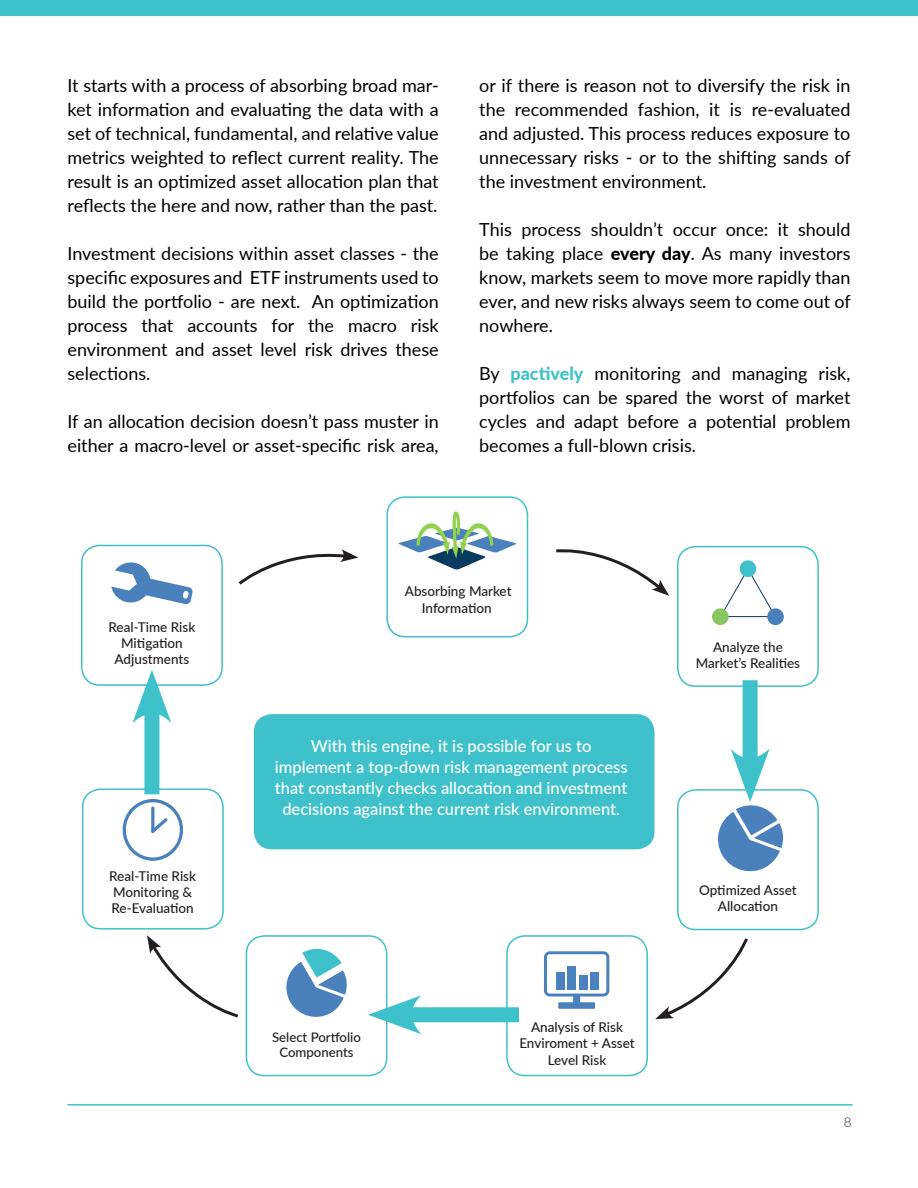
<style>
.page{position:relative;width:918px;height:1188px;background:#fff}
.page>*{position:absolute;margin:0;border:0;box-sizing:border-box;transform-origin:0 0}
.t1{font:18px/24px "Lato";color:#000;text-align:justify}
.t2{font:500 16.5px/21px "Lato";color:#fff;text-align:center}
.t3{font:500 13.5px/16.2px "Lato";color:#231f20;text-align:center}
.t4{font:300 13.5px "Lato";color:#231f20}
.t5{font:500 13.2px "Lato";color:#231f20}
.s1{font-weight:800}
.s2{font-weight:800;color:#3ec1cb}
</style>
<div class="page">
<div style="left:1px;top:0;width:917px;height:16px;background:#3ec1cb"></div>
<hr style="left:68px;top:1104px;width:785px;height:2px;background:#3ec1cb">
<div style="left:254px;top:714px;width:401px;height:135px;background:#3ec1cb;border-radius:18px"></div>
<svg style="left:111px;top:562px;width:82px;height:43px"></svg>
<svg style="left:123px;top:799px;width:60px;height:62px"></svg>
<svg style="left:398px;top:511px;width:118px;height:59px"></svg>
<svg style="left:238px;top:549px;width:120px;height:36px"></svg>
<svg style="left:556px;top:549px;width:113px;height:47px"></svg>
<svg style="left:655px;top:938px;width:93px;height:81px"></svg>
<svg style="left:147px;top:935px;width:91px;height:83px"></svg>
<div style="left:81px;top:545px;width:142px;height:141px;border:2px solid #3ec1cb;border-radius:18px"></div>
<div style="left:82px;top:788px;width:142px;height:142px;border:2px solid #3ec1cb;border-radius:18px"></div>
<div style="left:386px;top:496px;width:142px;height:141px;border:2px solid #3ec1cb;border-radius:18px"></div>
<svg style="left:724px;top:567px;width:48px;height:51px"></svg>
<div style="left:712px;top:608px;width:17px;height:17px;background:#87c762;border-radius:50%"></div>
<div style="left:740px;top:560px;width:16px;height:17px;background:#3ec1cb;border-radius:50%"></div>
<div style="left:767px;top:608px;width:17px;height:17px;background:#4a81bd;border-radius:50%"></div>
<div style="left:677px;top:546px;width:142px;height:141px;border:2px solid #3ec1cb;border-radius:18px"></div>
<div style="left:677px;top:789px;width:142px;height:141px;border:2px solid #3ec1cb;border-radius:18px"></div>
<svg style="left:544px;top:951px;width:65px;height:58px"></svg>
<div style="left:556px;top:972px;width:9px;height:18px;background:#4a81be"></div>
<div style="left:590px;top:972px;width:9px;height:18px;background:#4a81be"></div>
<div style="left:567px;top:966px;width:9px;height:24px;background:#4a81be"></div>
<div style="left:579px;top:975px;width:9px;height:15px;background:#4a81be"></div>
<div style="left:506px;top:935px;width:142px;height:141px;border:2px solid #3ec1cb;border-radius:18px"></div>
<svg style="left:286px;top:948px;width:61px;height:69px"></svg>
<div style="left:246px;top:935px;width:141px;height:141px;border:2px solid #3ec1cb;border-radius:18px"></div>
<div style="left:743px;top:680px;width:15px;height:90px;background:#3ec1cb"></div>
<svg style="left:713px;top:748px;width:72px;height:124px"></svg>
<div style="left:400px;top:1007px;width:119px;height:15px;background:#3ec1cb"></div>
<svg style="left:368px;top:995px;width:54px;height:39px"></svg>
<div style="left:144px;top:702px;width:15px;height:92px;background:#3ec1cb"></div>
<svg style="left:132px;top:670px;width:39px;height:53px"></svg>
<p class="t1" style="left:68px;top:72px;width:373px">It starts with a process of absorbing broad mar&shy;ket information and evaluating the data with a set of technical, fundamental, and relative value metrics weighted to reflect current reality. The result is an optimized asset allocation plan that reflects the here and now, rather than the past.</p>
<p class="t1" style="left:68px;top:240px;width:373px">Investment decisions within asset classes - the specific exposures and ETF instruments used to build the portfolio - are next. An optimization process that accounts for the macro risk environment and asset level risk drives these selections.</p>
<p class="t1" style="left:68px;top:408px;width:373px">If an allocation decision doesn’t pass muster in either a macro-level or asset-specific risk area,</p>
<p class="t1" style="left:479px;top:72px;width:373px">or if there is reason not to diversify the risk in the recommended fashion, it is re-evaluated and adjusted. This process reduces exposure to unnecessary risks - or to the shifting sands of the investment environment.</p>
<p class="t1" style="left:479px;top:216px;width:373px">This process shouldn’t occur once: it should be taking place <span class="s1">every day</span>. As many investors know, markets seem to move more rapidly than ever, and new risks always seem to come out of nowhere.</p>
<p class="t1" style="left:479px;top:360px;width:373px">By <span class="s2">pactively</span> monitoring and managing risk, portfolios can be spared the worst of market cycles and adapt before a potential problem becomes a full-blown crisis.</p>
<p class="t3" style="left:109px;top:618px;width:88px">Real-Time Risk<br>Mitigation<br>Adjustments</p>
<p class="t3" style="left:109px;top:867px;width:88px;text-align:left">Real-Time Risk<br>Monitoring &amp;</p>
<p class="t3" style="left:111px;top:900px;width:84px">Re-Evaluation</p>
<p class="t3" style="left:405px;top:583px;width:108px">Absorbing Market<br>Information</p>
<p class="t2" style="left:275px;top:734px;width:354px">With this engine, it is possible for us to implement a top-down risk management process that constantly checks allocation and investment decisions against the current risk environment.</p>
<p class="t5" style="left:272px;top:1027px;width:90px">Select Portfolio</p>
<p class="t5" style="left:279px;top:1043px;width:76px">Components</p>
<p class="t3" style="left:531px;top:1019px;width:93px">Analysis of Risk</p>
<p class="t3" style="left:519px;top:1035px;width:117px">Enviroment + Asset<br>Level Risk</p>
<p class="t3" style="left:713px;top:639px;width:71px">Analyze the</p>
<p class="t3" style="left:696px;top:655px;width:106px">Market’s Realities</p>
<p class="t3" style="left:699px;top:881px;width:99px">Optimized Asset</p>
<p class="t3" style="left:718px;top:897px;width:62px">Allocation</p>
<p class="t4" style="left:844px;top:1113px;width:9px">8</p>
</div>
